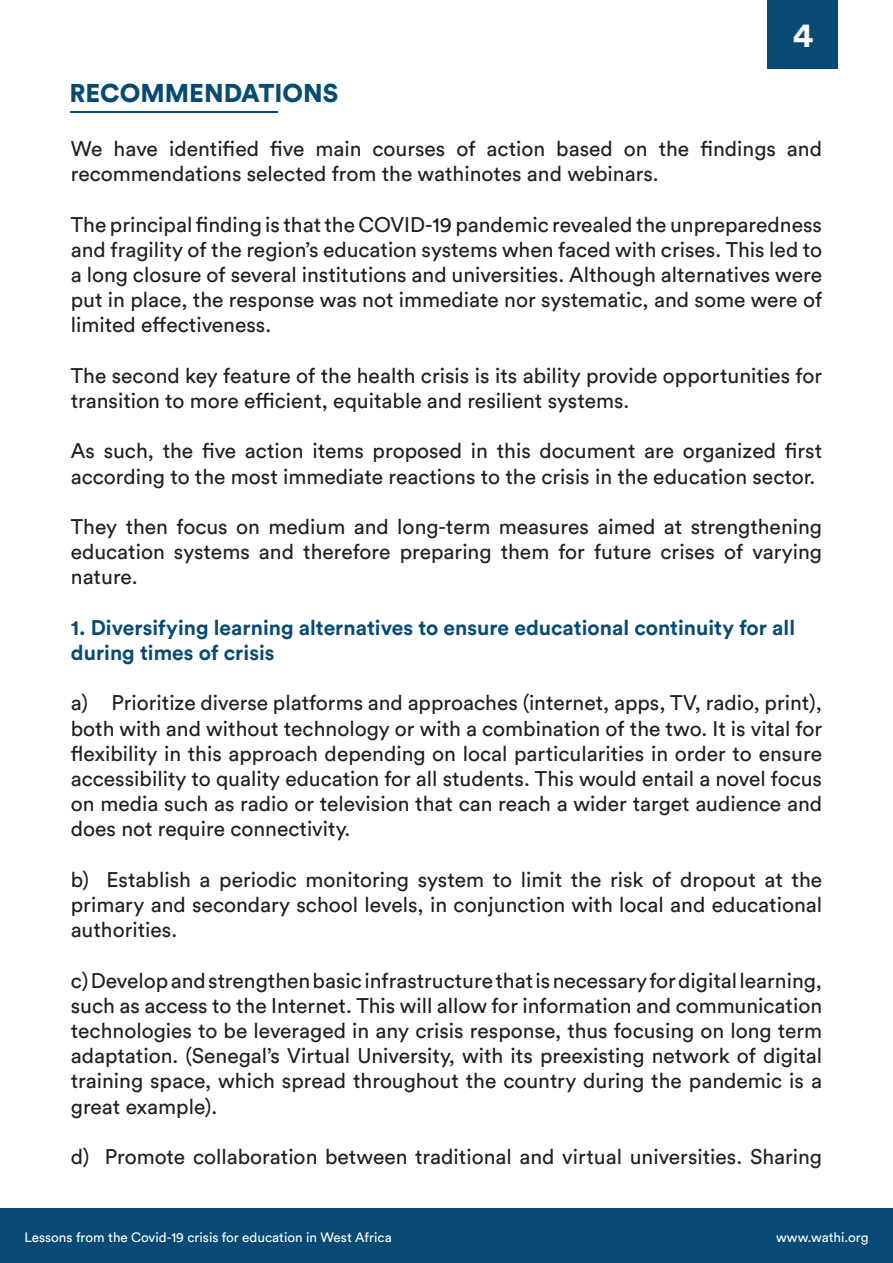
<style>
.page{position:relative;width:893px;height:1263px;background:#fff}
.page>*{position:absolute;margin:0;border:0;box-sizing:border-box;transform-origin:0 0}
.t1{font:700 34.5px "Circular Std";color:#fff}
.t2{font:900 25.5px "Circular Std";color:#074b74}
.t3{font:21px/25.2px "Circular Std";color:#231f20;text-align:justify}
.t4{font:700 21px/25.2px "Circular Std";color:#074b74}
.t5{font:13.5px "Circular Std";color:#fff}
</style>
<div class="page">
<div style="left:768px;top:0;width:70px;height:68px;background:#074b74"></div>
<div style="left:0;top:1209px;width:893px;height:54px;background:#074b74"></div>
<hr style="left:70px;top:111px;width:208px;height:2px;background:#074b74">
<h1 class="t1" style="left:793px;top:13px;width:22px">4</h1>
<p class="t2" style="left:69px;top:76px;width:270px">RECOMMENDATIONS</p>
<p class="t3" style="left:71px;top:136px;width:753px">We have identified five main courses of action based on the findings and recommendations selected from the wathinotes and webinars.</p>
<p class="t3" style="left:71px;top:211px;width:753px">The principal finding is that the COVID-19 pandemic revealed the unpreparedness and fragility of the region’s education systems when faced with crises. This led to a long closure of several institutions and universities. Although alternatives were put in place, the response was not immediate nor systematic, and some were of limited effectiveness.</p>
<p class="t3" style="left:71px;top:362px;width:753px">The second key feature of the health crisis is its ability provide opportunities for transition to more efficient, equitable and resilient systems.</p>
<p class="t3" style="left:71px;top:438px;width:753px">As such, the five action items proposed in this document are organized first according to the most immediate reactions to the crisis in the education sector.</p>
<p class="t3" style="left:71px;top:514px;width:753px">They then focus on medium and long-term measures aimed at strengthening education systems and therefore preparing them for future crises of varying nature.</p>
<p class="t4" style="left:71px;top:614px;width:726px">1. Diversifying learning alternatives to ensure educational continuity for all during times of crisis</p>
<p class="t3" style="left:71px;top:690px;width:753px">a) Prioritize diverse platforms and approaches (internet, apps, TV, radio, print), both with and without technology or with a combination of the two. It is vital for flexibility in this approach depending on local particularities in order to ensure accessibility to quality education for all students. This would entail a novel focus on media such as radio or television that can reach a wider target audience and does not require connectivity.</p>
<p class="t3" style="left:71px;top:866px;width:753px">b) Establish a periodic monitoring system to limit the risk of dropout at the primary and secondary school levels, in conjunction with local and educational authorities.</p>
<p class="t3" style="left:71px;top:967px;width:753px">c) Develop and strengthen basic infrastructure that is necessary for digital learning, such as access to the Internet. This will allow for information and communication technologies to be leveraged in any crisis response, thus focusing on long term adaptation. (Senegal’s Virtual University, with its preexisting network of digital training space, which spread throughout the country during the pandemic is a great example).</p>
<p class="t3" style="left:71px;top:1144px;width:753px">d) Promote collaboration between traditional and virtual universities. Sharing</p>
<p class="t5" style="left:24px;top:1229px;width:369px">Lessons from the Covid-19 crisis for education in West Africa</p>
<p class="t5" style="left:776px;top:1229px;width:94px">www.wathi.org</p>
</div>
